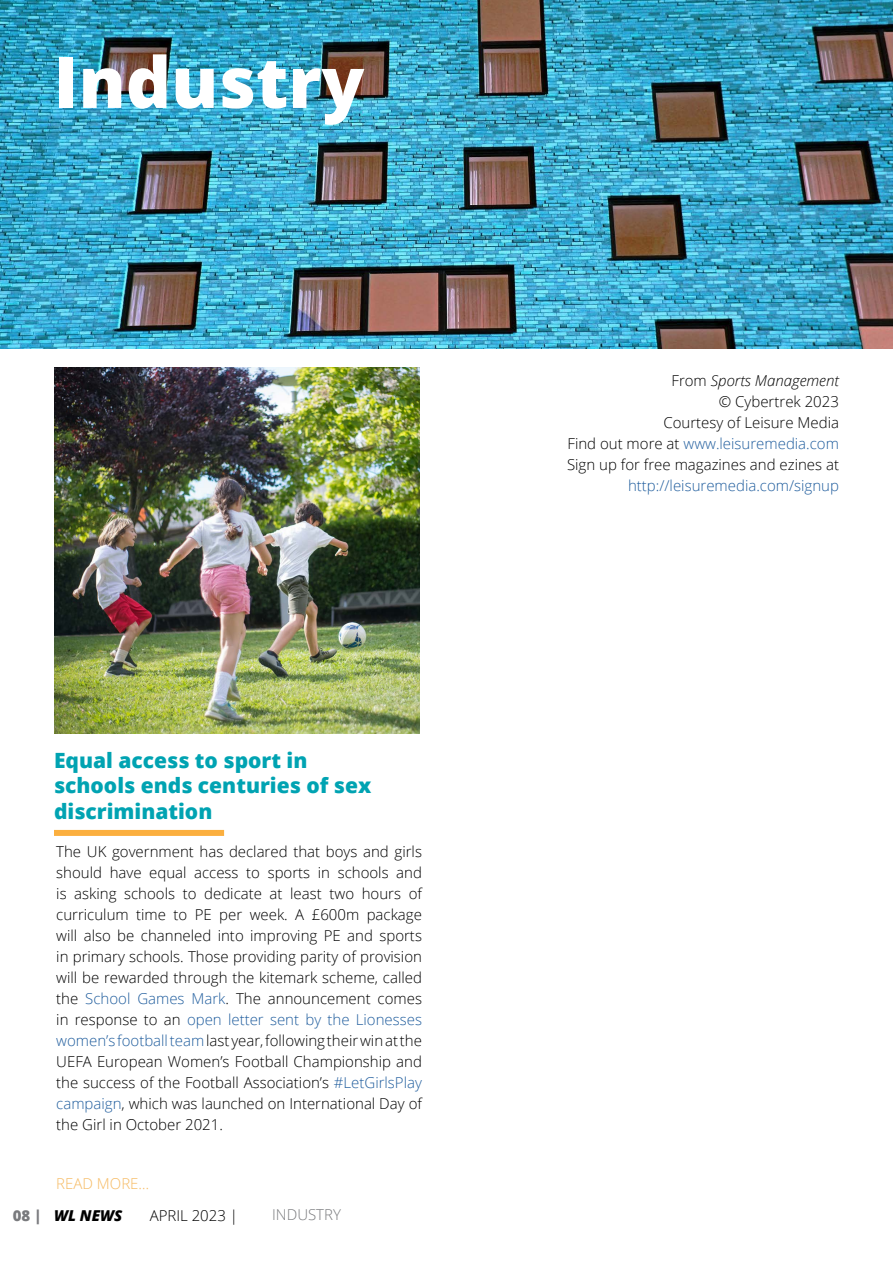
<style>
.page{position:relative;width:893px;height:1263px;background:#fff}
.page>*{position:absolute;margin:0;border:0;box-sizing:border-box;transform-origin:0 0}
.t1{font:800 70.5px "Open Sans";color:#fff}
.t2{font:800 21px/25.5px "Open Sans";color:#00a3b2}
.t3{font:300 15px/21px "Open Sans";color:#000;text-align:right}
.t4{font:300 15px "Open Sans";color:#215e9e}
.t5{font:italic 800 15px "Open Sans";color:#000}
.t6{font:300 15px "Open Sans";color:#f6ba62}
.t7{font:300 15px "Open Sans";color:#797a7d}
.s1{color:#215e9e}
.s2{font-style:normal;color:#797a7d}
.s3{font-style:italic}
</style>
<div class="page">
<div style="left:54px;top:830px;width:170px;height:6px;background:#fbaf3f"></div>
<img style="left:0;top:0;width:893px;height:349px">
<img style="left:54px;top:367px;width:366px;height:366px">
<h1 class="t1" style="left:54px;top:29px;width:312px">Industry</h1>
<h2 class="t2" style="left:54px;top:746px;width:319px">Equal access to sport in schools ends centuries of sex discrimination</h2>
<p class="t3" style="left:56px;top:841px;width:367px;text-align:justify">The UK government has declared that boys and girls should have equal access to sports in schools and is asking schools to dedicate at least two hours of curriculum time to PE per week. A £600m package will also be channeled into improving PE and sports in primary schools. Those providing parity of provision will be rewarded through the kitemark scheme, called the <span class="s1">School Games Mark</span>. The announcement comes in response to an <span class="s1">open letter sent by the Lionesses women’s football team</span> last year, following their win at the UEFA European Women’s Football Championship and the success of the Football Association’s <span class="s1">#LetGirlsPlay campaign</span>, which was launched on International Day of the Girl in October 2021.</p>
<p class="t6" style="left:56px;top:1173px;width:95px">READ MORE…</p>
<p class="t5" style="left:13px;top:1204px;width:111px"><span class="s2">08 |</span> WL NEWS</p>
<p class="t3" style="left:150px;top:1205px;width:90px">APRIL 2023 |</p>
<p class="t7" style="left:272px;top:1204px;width:70px">INDUSTRY</p>
<p class="t3" style="left:567px;top:369px;width:273px">From <span class="s3">Sports Management<br></span>©️ Cybertrek 2023<br>Courtesy of Leisure Media<br>Find out more at <span class="s1">www.leisuremedia.com<br></span>Sign up for free magazines and ezines at</p>
<p class="t4" style="left:628px;top:475px;width:212px">http://leisuremedia.com/signup</p>
</div>
